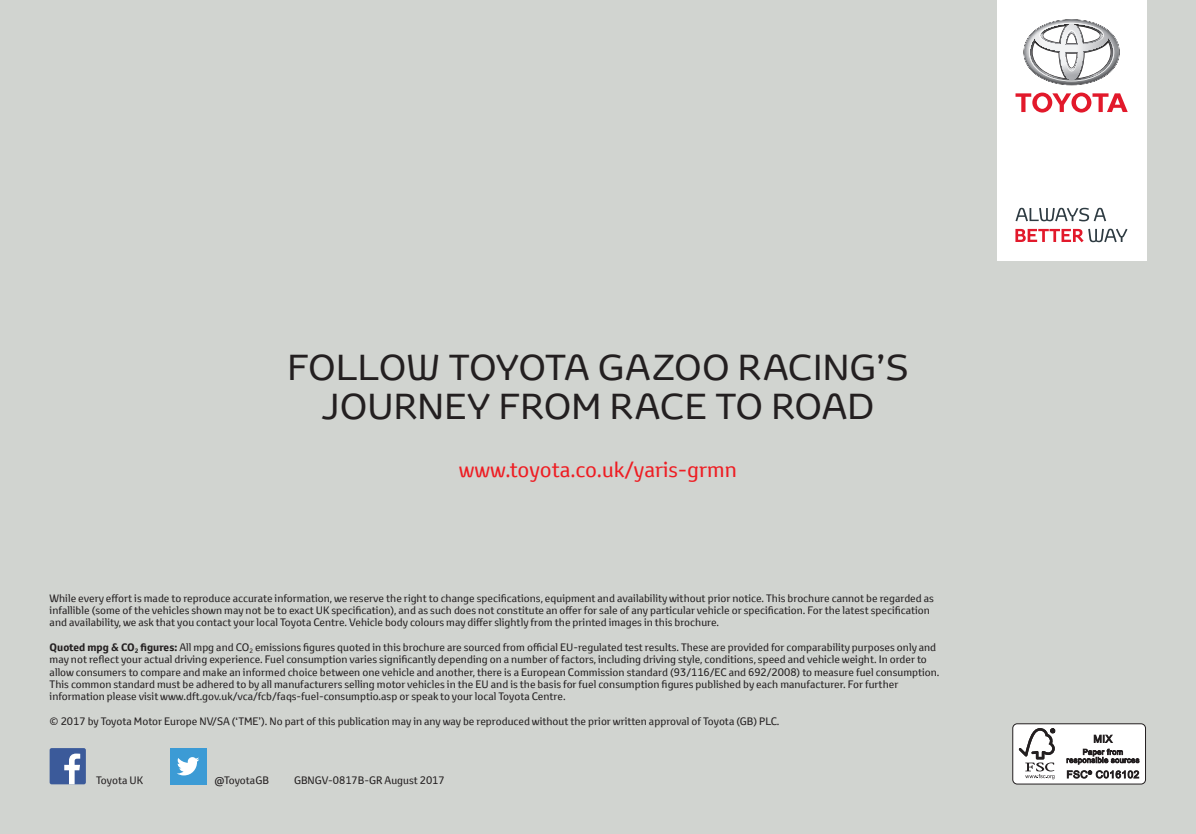
<style>
.page{position:relative;width:1196px;height:834px;background:#fff}
.page>*{position:absolute;margin:0;border:0;box-sizing:border-box;transform-origin:0 0}
.t1{font:35px/38.5px "Toyota Display";letter-spacing:.025em;color:#231f20;text-align:center}
.t2{font:21px "Toyota Text";color:#ee1d23}
.t3{font:10.5px/12.2px "Toyota Text";color:#231f20}
.s1{font-weight:700}
</style>
<div class="page">
<div style="left:0;top:0;width:1196px;height:833px;background:#d1d4d0"></div>
<div style="left:50px;top:748px;width:36px;height:36px;background:#3b5a9a;border-radius:2px"></div>
<svg style="left:64px;top:753px;width:16px;height:31px"></svg>
<div style="left:170px;top:748px;width:36px;height:36px;background:#3c9bd5"></div>
<svg style="left:177px;top:757px;width:22px;height:18px"></svg>
<div style="left:996px;top:0;width:150px;height:260px;background:#fff"></div>
<svg style="left:1015px;top:93px;width:112px;height:19px"></svg>
<svg style="left:1023px;top:19px;width:96px;height:66px"></svg>
<svg style="left:1015px;top:208px;width:91px;height:13px"></svg>
<svg style="left:1015px;top:229px;width:112px;height:13px"></svg>
<div style="left:1012px;top:723px;width:133px;height:60px;background:#fff;border-radius:5px"></div>
<div style="left:1012px;top:723px;width:134px;height:61px;border:1px solid #231f20;border-radius:5px"></div>
<svg style="left:1018px;top:728px;width:37px;height:51px"></svg>
<svg style="left:1066px;top:734px;width:73px;height:30px"></svg>
<svg style="left:1067px;top:770px;width:72px;height:8px"></svg>
<h1 class="t1" style="left:288px;top:347px;width:622px">FOLLOW TOYOTA GAZOO RACING’S<br>JOURNEY FROM RACE TO ROAD</h1>
<h2 class="t2" style="left:459px;top:455px;width:279px">www.toyota.co.uk/yaris-grmn</h2>
<p class="t3" style="left:50px;top:591px;width:886px">While every effort is made to reproduce accurate information, we reserve the right to change specifications, equipment and availability without prior notice. This brochure cannot be regarded as infallible (some of the vehicles shown may not be to exact UK specification), and as such does not constitute an offer for sale of any particular vehicle or specification. For the latest specification and availability, we ask that you contact your local Toyota Centre. Vehicle body colours may differ slightly from the printed images in this brochure.</p>
<p class="t3" style="left:50px;top:640px;width:891px"><span class="s1">Quoted mpg &amp; CO</span><sub>2</sub> <span class="s1">figures:</span> All mpg and CO<sub>2</sub> emissions figures quoted in this brochure are sourced from official EU-regulated test results. These are provided for comparability purposes only and may not reflect your actual driving experience. Fuel consumption varies significantly depending on a number of factors, including driving style, conditions, speed and vehicle weight. In order to allow consumers to compare and make an informed choice between one vehicle and another, there is a European Commission standard (93/116/EC and 692/2008) to measure fuel consumption.<br>This common standard must be adhered to by all manufacturers selling motor vehicles in the EU and is the basis for fuel consumption figures published by each manufacturer. For further information please visit www.dft.gov.uk/vca/fcb/faqs-fuel-consumptio.asp or speak to your local Toyota Centre.</p>
<p class="t3" style="left:50px;top:714px;width:731px">© 2017 by Toyota Motor Europe NV/SA (‘TME’). No part of this publication may in any way be reproduced without the prior written approval of Toyota (GB) PLC.</p>
<p class="t3" style="left:96px;top:774px;width:48px">Toyota UK</p>
<p class="t3" style="left:215px;top:774px;width:56px">@ToyotaGB</p>
<p class="t3" style="left:294px;top:774px;width:152px">GBNGV-0817B-GR August 2017</p>
</div>
